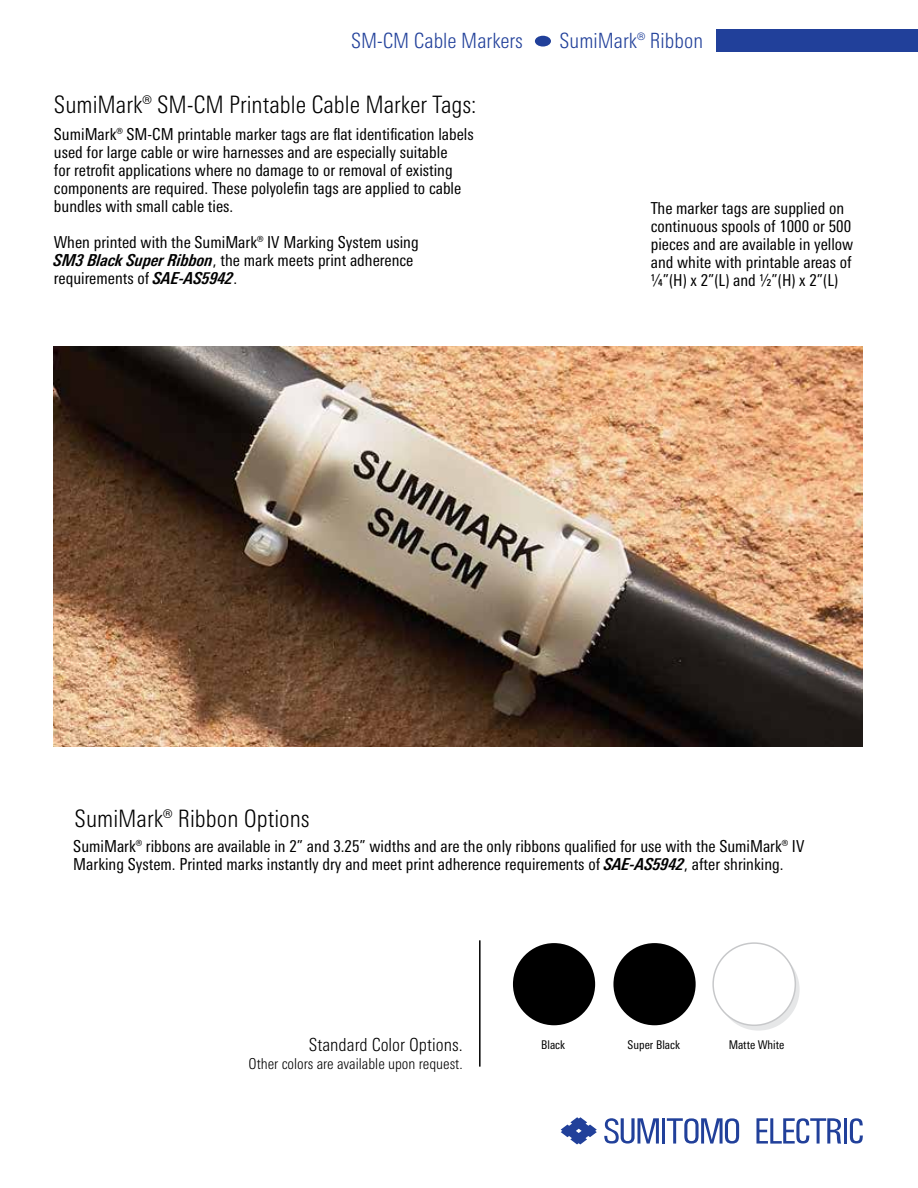
<style>
.page{position:relative;width:918px;height:1188px;background:#fff}
.page>*{position:absolute;margin:0;border:0;box-sizing:border-box;transform-origin:0 0}
.t1{font:300 condensed 24px "Linotype Univers";color:#000}
.t2{font:300 condensed 21px "Linotype Univers";color:#21409a}
.t3{font:300 condensed 18px "Linotype Univers";color:#000}
.t4{font:condensed 16.5px/18px "Linotype Univers";color:#000}
.t5{font:300 condensed 15px "Linotype Univers";color:#000}
.t6{font:condensed 12px "Linotype Univers";color:#000}
.s1{font-weight:700;font-style:italic}
</style>
<div class="page">
<svg style="left:717px;top:948px;width:83px;height:83px"></svg>
<div style="left:717px;top:29px;width:201px;height:23px;background:#21409a"></div>
<div style="left:513px;top:943px;width:82px;height:82px;background:#000;border-radius:50%"></div>
<div style="left:613px;top:943px;width:83px;height:82px;background:#000;border-radius:50%"></div>
<div style="left:713px;top:943px;width:82px;height:82px;background:#fff;border-radius:50%"></div>
<div style="left:712px;top:942px;width:84px;height:84px;border:2px solid #c7c8ca;border-radius:50%"></div>
<img style="left:54px;top:347px;width:809px;height:399px">
<hr style="left:662px;top:1118px;width:3px;height:26px;background:#21409a">
<hr style="left:844px;top:1118px;width:3px;height:26px;background:#21409a">
<svg style="left:604px;top:1118px;width:55px;height:26px"></svg>
<svg style="left:667px;top:1118px;width:72px;height:26px"></svg>
<svg style="left:849px;top:1118px;width:14px;height:25px"></svg>
<svg style="left:756px;top:1118px;width:85px;height:26px"></svg>
<svg style="left:561px;top:1117px;width:36px;height:27px"></svg>
<hr style="left:479px;top:940px;width:2px;height:127px;background:#000">
<div style="left:535px;top:36px;width:16px;height:11px;background:#21409a;border-radius:50%"></div>
<p class="t2" style="left:351px;top:29px;width:173px">SM-CM Cable Markers</p>
<p class="t2" style="left:560px;top:29px;width:145px">SumiMark® Ribbon</p>
<h1 class="t1" style="left:54px;top:91px;width:424px">SumiMark® SM-CM Printable Cable Marker Tags:</h1>
<p class="t4" style="left:54px;top:125px;width:421px">SumiMark® SM-CM printable marker tags are flat identification labels used for large cable or wire harnesses and are especially suitable<br>for retrofit applications where no damage to or removal of existing components are required. These polyolefin tags are applied to cable bundles with small cable ties.</p>
<p class="t4" style="left:54px;top:233px;width:366px">When printed with the SumiMark® IV Marking System using<br><span class="s1">SM3 Black Super Ribbon</span>, the mark meets print adherence requirements of <span class="s1">SAE-AS5942</span>.</p>
<p class="t4" style="left:651px;top:199px;width:204px">The marker tags are supplied on continuous spools of 1000 or 500 pieces and are available in yellow and white with printable areas of ¼”(H) x 2”(L) and ½”(H) x 2”(L)</p>
<h1 class="t1" style="left:75px;top:805px;width:237px">SumiMark® Ribbon Options</h1>
<p class="t4" style="left:73px;top:837px;width:733px">SumiMark® ribbons are available in 2” and 3.25” widths and are the only ribbons qualified for use with the SumiMark® IV<br>Marking System. Printed marks instantly dry and meet print adherence requirements of <span class="s1">SAE-AS5942</span>, after shrinking.</p>
<p class="t3" style="left:309px;top:1034px;width:155px">Standard Color Options.</p>
<p class="t5" style="left:248px;top:1055px;width:216px">Other colors are available upon request.</p>
<p class="t6" style="left:541px;top:1038px;width:25px">Black</p>
<p class="t6" style="left:628px;top:1038px;width:54px">Super Black</p>
<p class="t6" style="left:729px;top:1038px;width:57px">Matte White</p>
</div>
